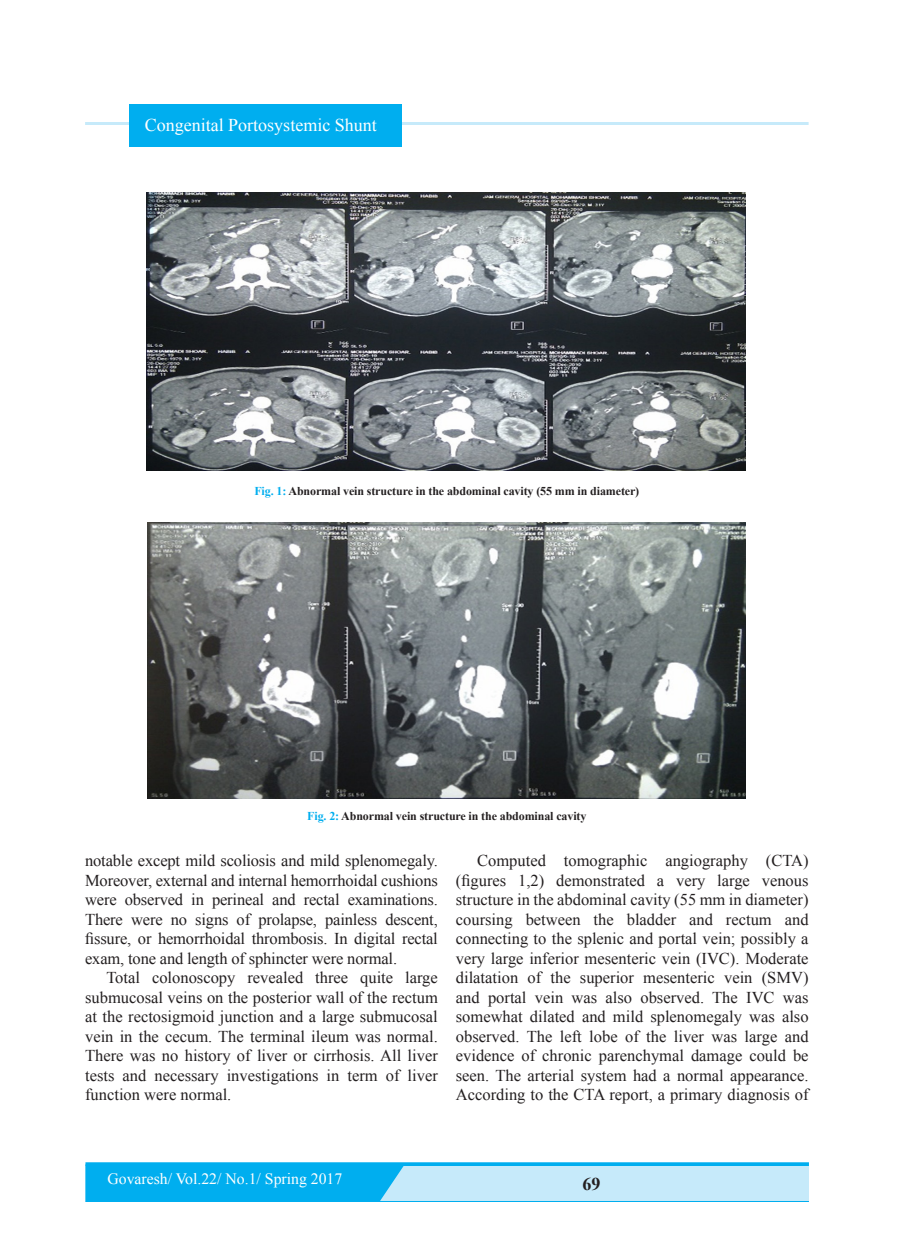
<style>
.page{position:relative;width:915px;height:1255px;background:#fff}
.page>*{position:absolute;margin:0;border:0;box-sizing:border-box;transform-origin:0 0}
.t1{font:18px "Times New Roman";color:#fff}
.t2{font:700 18px "Times New Roman";color:#231f20}
.t3{font:16.5px/19.5px "Times New Roman";color:#231f20}
.t4{font:15.75px "Times New Roman";color:#fff}
.t5{font:700 12px "Times New Roman";letter-spacing:-.01em;color:#231f20}
.s1{color:#00aeef}
</style>
<div class="page">
<svg style="left:85px;top:1162px;width:723px;height:4px;background:#17b5f0"></svg>
<div style="left:85px;top:1166px;width:723px;height:35px;background:#c6eafa"></div>
<hr style="left:85px;top:1200px;width:723px;height:1px;background:#00aeef">
<div style="left:85px;top:1164px;width:319px;height:36px;background:#00aeef"></div>
<img style="left:146px;top:192px;width:598px;height:279px">
<img style="left:148px;top:522px;width:596px;height:276px">
<hr style="left:85px;top:122px;width:723px;height:3px;background:#c6eafa">
<div style="left:129px;top:104px;width:272px;height:42px;background:#00aeef"></div>
<p class="t1" style="left:145px;top:112px;width:234px">Congenital Portosystemic Shunt</p>
<p class="t5" style="left:254px;top:482px;width:386px"><span class="s1">Fig. 1:</span> Abnormal vein structure in the abdominal cavity (55 mm in diameter(</p>
<p class="t5" style="left:307px;top:808px;width:280px"><span class="s1">Fig. 2:</span> Abnormal vein structure in the abdominal cavity</p>
<p class="t3" style="left:85px;top:850px;width:354px;text-align:right">notable except mild scoliosis and mild splenomegaly.<br>Moreover, external and internal hemorrhoidal cushions examinations.</p>
<p class="t3" style="left:125px;top:889px;width:60px">observed</p>
<p class="t3" style="left:191px;top:889px;width:14px">in</p>
<p class="t3" style="left:212px;top:889px;width:53px">perineal</p>
<p class="t3" style="left:272px;top:889px;width:25px">and</p>
<p class="t3" style="left:303px;top:889px;width:37px">rectal</p>
<p class="t3" style="left:85px;top:889px;width:33px">were</p>
<p class="t3" style="left:85px;top:909px;width:354px">There<br>fissure, or hemorrhoidal thrombosis. In digital rectal exam, tone and length of sphincter were normal.</p>
<p class="t3" style="left:405px;top:967px;width:34px">large</p>
<p class="t3" style="left:195px;top:909px;width:35px">signs</p>
<p class="t3" style="left:258px;top:909px;width:60px">prolapse,</p>
<p class="t3" style="left:325px;top:909px;width:54px">painless</p>
<p class="t3" style="left:385px;top:909px;width:54px">descent,</p>
<p class="t3" style="left:236px;top:909px;width:15px">of</p>
<p class="t3" style="left:131px;top:909px;width:33px">were</p>
<p class="t3" style="left:171px;top:909px;width:18px">no</p>
<p class="t3" style="left:106px;top:967px;width:35px">Total</p>
<p class="t3" style="left:85px;top:987px;width:354px">submucosal veins on the posterior wall of the rectum</p>
<p class="t3" style="left:85px;top:1006px;width:354px">at the rectosigmoid junction and a large submucosal</p>
<p class="t3" style="left:85px;top:1026px;width:354px">vein in the cecum. The terminal ileum was normal.</p>
<p class="t3" style="left:85px;top:1045px;width:354px">There was no history of liver or cirrhosis. All liver</p>
<p class="t3" style="left:407px;top:1065px;width:32px">liver</p>
<p class="t3" style="left:152px;top:967px;width:85px">colonoscopy</p>
<p class="t3" style="left:247px;top:967px;width:57px">revealed</p>
<p class="t3" style="left:315px;top:967px;width:34px">three</p>
<p class="t3" style="left:360px;top:967px;width:34px">quite</p>
<p class="t3" style="left:122px;top:1065px;width:25px">and</p>
<p class="t3" style="left:226px;top:1065px;width:93px">investigations</p>
<p class="t3" style="left:326px;top:1065px;width:14px">in</p>
<p class="t3" style="left:385px;top:1065px;width:15px">of</p>
<p class="t3" style="left:85px;top:1065px;width:148px">tests<br>function were normal.</p>
<p class="t3" style="left:347px;top:1065px;width:32px">term</p>
<p class="t3" style="left:154px;top:1065px;width:66px">necessary</p>
<p class="t3" style="left:477px;top:850px;width:70px">Computed</p>
<p class="t3" style="left:563px;top:850px;width:85px">tomographic</p>
<p class="t3" style="left:665px;top:850px;width:84px">angiography</p>
<p class="t3" style="left:765px;top:850px;width:44px">(CTA(</p>
<p class="t3" style="left:455px;top:870px;width:52px">(figures</p>
<p class="t3" style="left:455px;top:889px;width:354px">structure in the abdominal cavity (55 mm in diameter(</p>
<p class="t3" style="left:784px;top:909px;width:25px">and</p>
<p class="t3" style="left:518px;top:870px;width:28px">1,2)</p>
<p class="t3" style="left:556px;top:870px;width:90px">demonstrated</p>
<p class="t3" style="left:717px;top:870px;width:34px">large</p>
<p class="t3" style="left:675px;top:870px;width:31px">very</p>
<p class="t3" style="left:761px;top:870px;width:48px">venous</p>
<p class="t3" style="left:656px;top:870px;width:9px">a</p>
<p class="t3" style="left:455px;top:909px;width:58px">coursing</p>
<p class="t3" style="left:455px;top:928px;width:354px">connecting to the splenic and portal vein; possibly a</p>
<p class="t3" style="left:455px;top:948px;width:354px">very large inferior mesenteric vein (IVC .) Moderate</p>
<p class="t3" style="left:761px;top:967px;width:48px">(SMV(</p>
<p class="t3" style="left:525px;top:909px;width:56px">between</p>
<p class="t3" style="left:593px;top:909px;width:22px">the</p>
<p class="t3" style="left:626px;top:909px;width:51px">bladder</p>
<p class="t3" style="left:689px;top:909px;width:25px">and</p>
<p class="t3" style="left:725px;top:909px;width:47px">rectum</p>
<p class="t3" style="left:455px;top:967px;width:64px">dilatation</p>
<p class="t3" style="left:550px;top:967px;width:22px">the</p>
<p class="t3" style="left:579px;top:967px;width:56px">superior</p>
<p class="t3" style="left:643px;top:967px;width:73px">mesenteric</p>
<p class="t3" style="left:723px;top:967px;width:30px">vein</p>
<p class="t3" style="left:527px;top:967px;width:15px">of</p>
<p class="t3" style="left:455px;top:987px;width:354px">and<br>somewhat dilated and mild splenomegaly was also observed. The left lobe of the liver was large and evidence of chronic parenchymal damage could be seen. The arterial system had a normal appearance.<br>According to the CTA report a, primary diagnosis of</p>
<p class="t3" style="left:488px;top:987px;width:40px">portal</p>
<p class="t3" style="left:534px;top:987px;width:30px">vein</p>
<p class="t3" style="left:605px;top:987px;width:28px">also</p>
<p class="t3" style="left:640px;top:987px;width:65px">observed.</p>
<p class="t3" style="left:712px;top:987px;width:27px">The</p>
<p class="t3" style="left:746px;top:987px;width:30px">IVC</p>
<p class="t3" style="left:571px;top:987px;width:27px">was</p>
<p class="t3" style="left:782px;top:987px;width:27px">was</p>
<p class="t4" style="left:107px;top:1168px;width:236px">Govaresh/ Vol.22/ No.1/ Spring 2017</p>
<p class="t2" style="left:582px;top:1171px;width:19px">69</p>
</div>
